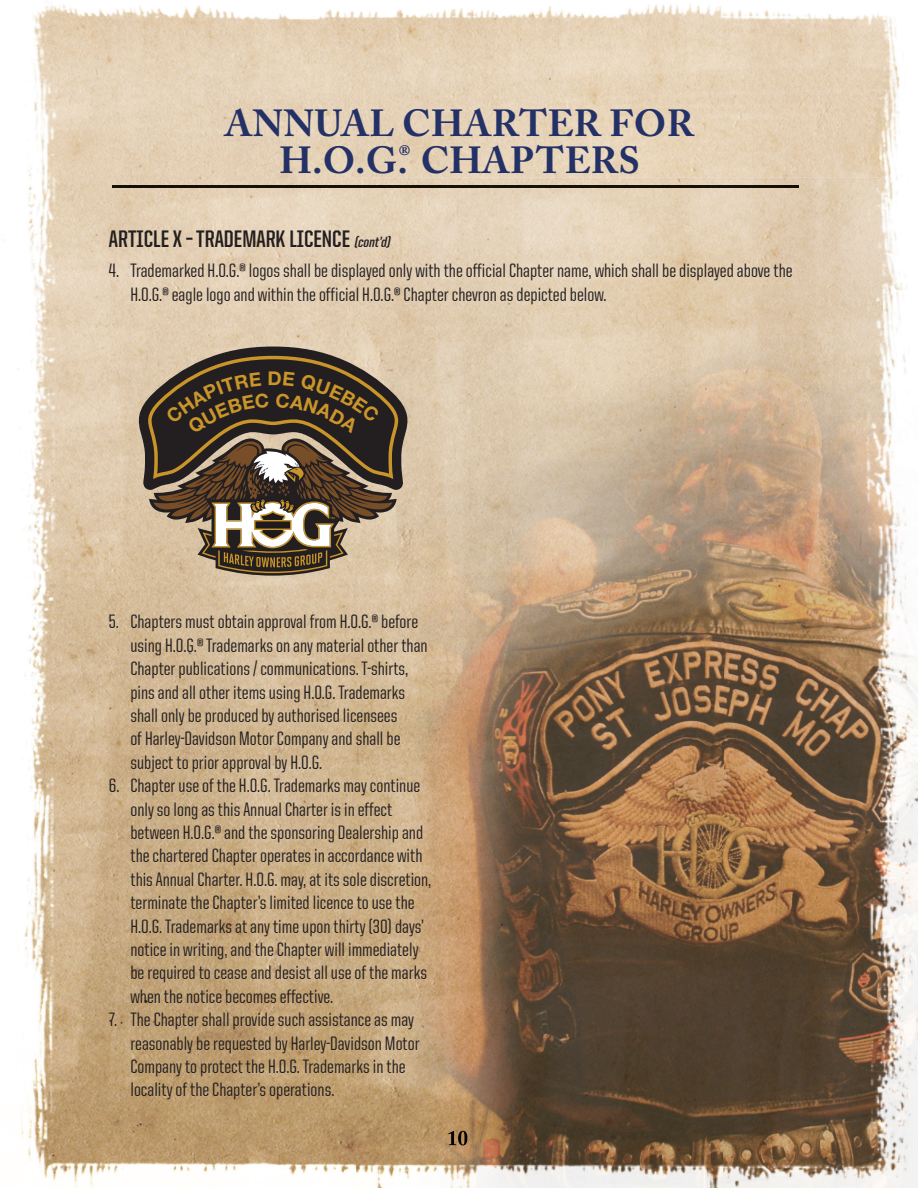
<style>
.page{position:relative;width:918px;height:1188px;background:#fff}
.page>*{position:absolute;margin:0;border:0;box-sizing:border-box;transform-origin:0 0}
.t1{font:700 37.5px/37.5px "Adobe Caslon Pro";letter-spacing:.015em;color:#243166;text-align:center}
.t2{font:700 24px "United Sans Cond";color:#231f20}
.t3{font:500 19.5px/23.4px "United Sans Cond";color:#231f20}
.s1{font-style:italic;font-size:15px}
</style>
<div class="page">
<img style="left:4px;top:5px;width:351px;height:1183px">
<img style="left:355px;top:4px;width:545px;height:195px">
<img style="left:355px;top:199px;width:8px;height:975px">
<img style="left:363px;top:177px;width:555px;height:1011px">
<img style="left:448px;top:1131px;width:19px;height:14px">
<img style="left:112px;top:186px;width:687px;height:1px">
<svg style="left:139px;top:347px;width:268px;height:229px;background:#736451"></svg>
<h1 class="t1" style="left:225px;top:104px;width:471px">ANNUAL CHARTER FOR<br>H.O.G.<sup>®</sup> CHAPTERS</h1>
<p class="t2" style="left:109px;top:227px;width:286px">ARTICLE X – TRADEMARK LICENCE <span class="s1">(cont’d)</span></p>
<p class="t3" style="left:130px;top:259px;width:664px;text-indent:-22px">4. Trademarked H.O.G.® logos shall be displayed only with the official Chapter name, which shall be displayed above the<br>H.O.G.® eagle logo and within the official H.O.G.® Chapter chevron as depicted below.</p>
<p class="t3" style="left:130px;top:610px;width:299px;text-indent:-22px">5. Chapters must obtain approval from H.O.G.® before using H.O.G.® Trademarks on any material other than Chapter publications / communications. T-shirts, pins and all other items using H.O.G. Trademarks shall only be produced by authorised licensees<br>of Harley-Davidson Motor Company and shall be subject to prior approval by H.O.G.</p>
<p class="t3" style="left:130px;top:774px;width:302px;text-indent:-22px">6. Chapter use of the H.O.G. Trademarks may continue only so long as this Annual Charter is in effect between H.O.G.® and the sponsoring Dealership and the chartered Chapter operates in accordance with this Annual Charter. H.O.G. may, at its sole discretion, terminate the Chapter’s limited licence to use the H.O.G. Trademarks at any time upon thirty (30) days’ notice in writing, and the Chapter will immediately be required to cease and desist all use of the marks when the notice becomes effective.</p>
<p class="t3" style="left:130px;top:1008px;width:291px;text-indent:-22px">7. The Chapter shall provide such assistance as may reasonably be requested by Harley-Davidson Motor Company to protect the H.O.G. Trademarks in the locality of the Chapter’s operations.</p>
</div>
